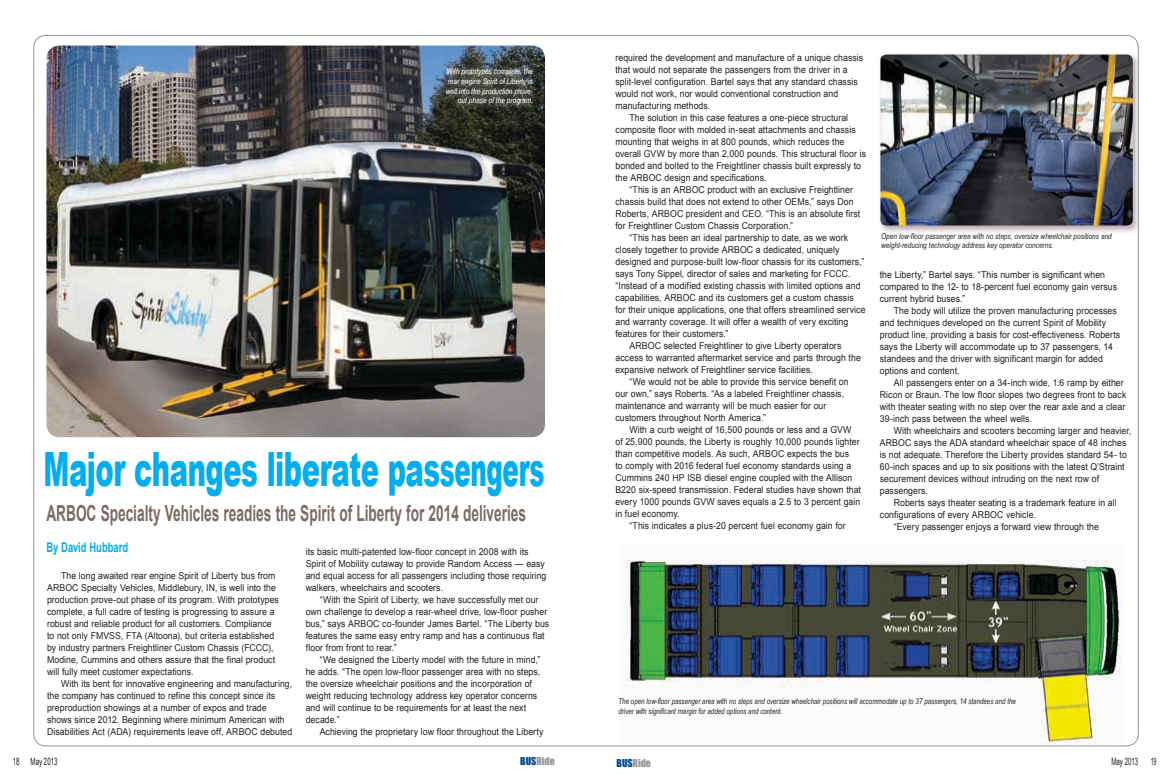
<style>
.page{position:relative;width:1170px;height:783px;background:#fff}
.page>*{position:absolute;margin:0;border:0;box-sizing:border-box;transform-origin:0 0}
.t1{font:900 47.3px "Arial";letter-spacing:-.015em;color:#00aeef;scale:.58 1}
.t2{font:700 22.1px "Arial";color:#7c6a63;scale:.62 1}
.t3{font:700 13.5px "Arial";letter-spacing:-.005em;color:#00aeef;scale:.7 1}
.t4{font:10px "Arial Narrow";color:#231f20;scale:.75 1}
.t5{font:10px "Impact";color:#949698}
.t6{font:9.5px/12px "Arial";letter-spacing:.005em;color:#231f20;scale:.92 1}
.t7{font:italic 8px/9.6px "Arial Narrow";color:#231f20;scale:.94 1}
.t8{font:italic 8px/9.6px "Arial Narrow";color:#231f20}
.t9{font:italic 8px/9.6px "Arial Narrow";color:#fff;text-align:right}
.s1{color:#004b8e}
</style>
<div class="page">
<img style="left:46px;top:46px;width:499px;height:391px">
<div style="left:440px;top:62px;width:99px;height:49px;background:#fff;opacity:.75"></div>
<div style="left:877px;top:52px;width:263px;height:182px;background:#a68e98;opacity:.75"></div>
<img style="left:880px;top:55px;width:253px;height:171px">
<img style="left:625px;top:560px;width:496px;height:184px">
<div style="left:613px;top:692px;width:409px;height:29px;background:#fff"></div>
<div style="left:875px;top:227px;width:243px;height:29px;background:#fff"></div>
<p class="t9" style="left:446px;top:67px;width:89px">With prototypes complete, the rear engine Spirit of Liberty is well into the production prove&shy;out phase of the program.</p>
<h1 class="t1" style="left:44px;top:435px;width:865px">Major changes liberate passengers</h1>
<h2 class="t2" style="left:46px;top:499px;width:775px">ARBOC Specialty Vehicles readies the Spirit of Liberty for 2014 deliveries</h2>
<h3 class="t3" style="left:46px;top:538px;width:118px">By David Hubbard</h3>
<p class="t6" style="left:47px;top:570px;width:254px;text-indent:14px">The long awaited rear engine Spirit of Liberty bus from ARBOC Specialty Vehicles, Middlebury, IN, is well into the production prove-out phase of its program. With prototypes complete, a full cadre of testing is progressing to assure a robust and reliable product for all customers. Compliance to not only FMVSS, FTA (Altoona), but criteria established by industry partners Freightliner Custom Chassis (FCCC), Modine, Cummins and others assure that the final product will fully meet customer expectations.</p>
<p class="t6" style="left:47px;top:678px;width:268px;text-indent:14px">With its bent for innovative engineering and manufacturing, the company has continued to refine this concept since its preproduction showings at a number of expos and trade shows since 2012. Beginning where minimum American with Disabilities Act (ADA) requirements leave off, ARBOC debuted</p>
<p class="t6" style="left:306px;top:546px;width:263px">its basic multi-patented low-floor concept in 2008 with its Spirit of Mobility cutaway to provide Random Access — easy and equal access for all passengers including those requiring walkers, wheelchairs and scooters.</p>
<p class="t6" style="left:306px;top:594px;width:266px;text-indent:14px">“With the Spirit of Liberty, we have successfully met our own challenge to develop a rear-wheel drive, low-floor pusher bus,” says ARBOC co-founder James Bartel. “The Liberty bus features the same easy entry ramp and has a continuous flat floor from front to rear.”</p>
<p class="t6" style="left:306px;top:654px;width:257px;text-indent:14px">“We designed the Liberty model with the future in mind,” he adds. “The open low-floor passenger area with no steps, the oversize wheelchair positions and the incorporation of weight reducing technology address key operator concerns and will continue to be requirements for at least the next decade.”</p>
<p class="t6" style="left:320px;top:726px;width:245px">Achieving the proprietary low floor throughout the Liberty</p>
<p class="t6" style="left:615px;top:52px;width:271px">required the development and manufacture of a unique chassis</p>
<p class="t6" style="left:615px;top:64px;width:254px">that would not separate the passengers from the driver in a</p>
<p class="t6" style="left:615px;top:76px;width:265px">split-level configuration. Bartel says that any standard chassis</p>
<p class="t6" style="left:615px;top:88px;width:244px">would not work, nor would conventional construction and</p>
<p class="t6" style="left:615px;top:100px;width:105px">manufacturing methods.</p>
<p class="t6" style="left:629px;top:112px;width:239px">The solution in this case features a one-piece structural</p>
<p class="t6" style="left:615px;top:124px;width:263px">composite floor with molded in-seat attachments and chassis</p>
<p class="t6" style="left:615px;top:136px;width:250px">mounting that weighs in at 800 pounds, which reduces the</p>
<p class="t6" style="left:615px;top:148px;width:274px">overall GVW by more than 2,000 pounds. This structural floor is</p>
<p class="t6" style="left:615px;top:160px;width:268px">bonded and bolted to the Freightliner chassis built expressly to</p>
<p class="t6" style="left:615px;top:172px;width:166px">the ARBOC design and specifications.</p>
<p class="t6" style="left:629px;top:184px;width:244px">“This is an ARBOC product with an exclusive Freightliner</p>
<p class="t6" style="left:615px;top:196px;width:260px">chassis build that does not extend to other OEMs,” says Don</p>
<p class="t6" style="left:615px;top:208px;width:268px">Roberts, ARBOC president and CEO. “This is an absolute first</p>
<p class="t6" style="left:615px;top:220px;width:195px">for Freightliner Custom Chassis Corporation.”</p>
<p class="t6" style="left:629px;top:232px;width:239px">“This has been an ideal partnership to date, as we work</p>
<p class="t6" style="left:615px;top:244px;width:245px">closely together to provide ARBOC a dedicated, uniquely</p>
<p class="t6" style="left:615px;top:256px;width:272px">designed and purpose-built low-floor chassis for its customers,”</p>
<p class="t6" style="left:615px;top:268px;width:257px">says Tony Sippel, director of sales and marketing for FCCC.</p>
<p class="t6" style="left:615px;top:280px;width:268px">“Instead of a modified existing chassis with limited options and</p>
<p class="t6" style="left:615px;top:292px;width:260px">capabilities, ARBOC and its customers get a custom chassis</p>
<p class="t6" style="left:615px;top:304px;width:273px">for their unique applications, one that offers streamlined service</p>
<p class="t6" style="left:615px;top:316px;width:255px">and warranty coverage. It will offer a wealth of very exciting</p>
<p class="t6" style="left:615px;top:328px;width:124px">features for their customers.”</p>
<p class="t6" style="left:629px;top:340px;width:232px">ARBOC selected Freightliner to give Liberty operators</p>
<p class="t6" style="left:615px;top:352px;width:268px">access to warranted aftermarket service and parts through the</p>
<p class="t6" style="left:615px;top:364px;width:216px">expansive network of Freightliner service facilities.</p>
<p class="t6" style="left:629px;top:376px;width:240px">“We would not be able to provide this service benefit on</p>
<p class="t6" style="left:615px;top:388px;width:250px">our own,” says Roberts. “As a labeled Freightliner chassis,</p>
<p class="t6" style="left:615px;top:400px;width:231px">maintenance and warranty will be much easier for our</p>
<p class="t6" style="left:615px;top:412px;width:165px">customers throughout North America.”</p>
<p class="t6" style="left:629px;top:424px;width:243px">With a curb weight of 16,500 pounds or less and a GVW</p>
<p class="t6" style="left:615px;top:436px;width:267px">of 25,900 pounds, the Liberty is roughly 10,000 pounds lighter</p>
<p class="t6" style="left:615px;top:448px;width:256px">than competitive models. As such, ARBOC expects the bus</p>
<p class="t6" style="left:615px;top:460px;width:258px">to comply with 2016 federal fuel economy standards using a</p>
<p class="t6" style="left:615px;top:472px;width:259px">Cummins 240 HP ISB diesel engine coupled with the Allison</p>
<p class="t6" style="left:615px;top:484px;width:268px">B220 six-speed transmission. Federal studies have shown that</p>
<p class="t6" style="left:615px;top:496px;width:268px">every 1000 pounds GVW saves equals a 2.5 to 3 percent gain</p>
<p class="t6" style="left:615px;top:508px;width:71px">in fuel economy.</p>
<p class="t6" style="left:629px;top:520px;width:237px">“This indicates a plus-20 percent fuel economy gain for</p>
<p class="t8" style="left:881px;top:231px;width:232px">Open low-floor passenger area with no steps, oversize wheelchair positions and weight-reducing technology address key operator concerns.</p>
<p class="t6" style="left:880px;top:269px;width:259px">the Liberty,” Bartel says. “This number is significant when compared to the 12- to 18-percent fuel economy gain versus current hybrid buses.”</p>
<p class="t6" style="left:880px;top:305px;width:263px;text-indent:14px">The body will utilize the proven manufacturing processes and techniques developed on the current Spirit of Mobility product line, providing a basis for cost-effectiveness. Roberts says the Liberty will accommodate up to 37 passengers, 14 standees and the driver with significant margin for added options and content.</p>
<p class="t6" style="left:880px;top:377px;width:270px;text-indent:14px">All passengers enter on a 34-inch wide, 1:6 ramp by either Ricon or Braun. The low floor slopes two degrees front to back with theater seating with no step over the rear axle and a clear 39-inch pass between the wheel wells.</p>
<p class="t6" style="left:894px;top:425px;width:260px">With wheelchairs and scooters becoming larger and heavier,</p>
<p class="t6" style="left:880px;top:437px;width:270px">ARBOC says the ADA standard wheelchair space of 48 inches</p>
<p class="t6" style="left:880px;top:449px;width:270px">is not adequate. Therefore the Liberty provides standard 54- to</p>
<p class="t6" style="left:880px;top:461px;width:268px">60-inch spaces and up to six positions with the latest Q’Straint</p>
<p class="t6" style="left:880px;top:473px;width:240px">securement devices without intruding on the next row of</p>
<p class="t6" style="left:880px;top:485px;width:54px">passengers.</p>
<p class="t6" style="left:894px;top:497px;width:244px">Roberts says theater seating is a trademark feature in all</p>
<p class="t6" style="left:880px;top:509px;width:171px">configurations of every ARBOC vehicle.</p>
<p class="t6" style="left:894px;top:521px;width:224px">“Every passenger enjoys a forward view through the</p>
<p class="t7" style="left:619px;top:696px;width:424px">The open low-floor passenger area with no steps and oversize wheelchair positions will accommodate up to 37 passengers, 14 standees and the driver with significant margin for added options and content.</p>
<p class="t4" style="left:13px;top:754px;width:61px">18 May 2013</p>
<p class="t5" style="left:520px;top:753px;width:36px"><span class="s1">BUS</span>Ride</p>
<p class="t5" style="left:616px;top:755px;width:36px"><span class="s1">BUS</span>Ride</p>
<p class="t4" style="left:1111px;top:754px;width:62px">May 2013 19</p>
</div>
